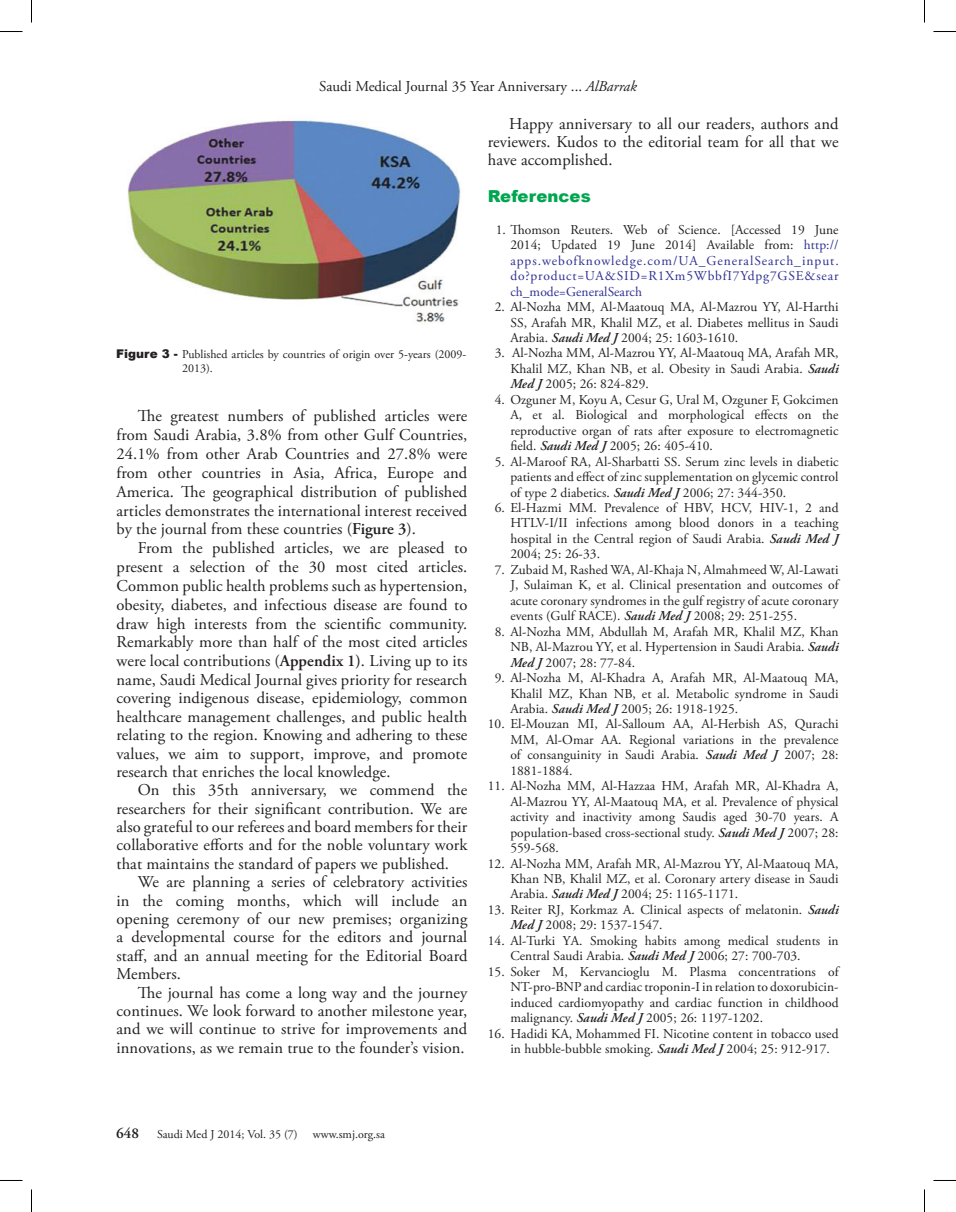
<style>
.page{position:relative;width:956px;height:1212px;background:#fff}
.page>*{position:absolute;margin:0;border:0;box-sizing:border-box;transform-origin:0 0}
.t1{font:16.5px/18.6px "Adobe Garamond Pro";letter-spacing:.005em;color:#231f20;text-align:justify}
.t2{font:900 16.5px "Arial";letter-spacing:.005em;color:#00a54f}
.t3{font:15px "Adobe Garamond Pro";color:#231f20}
.t4{font:600 15px "Adobe Garamond Pro";color:#231f20}
.t5{font:13.5px/15.5px "Adobe Garamond Pro";letter-spacing:.005em;color:#231f20;text-align:justify}
.t6{font:13.5px/15.5px "Adobe Garamond Pro";letter-spacing:.06em;color:#2e3092;text-align:justify}
.t7{font:12px/13.5px "Adobe Garamond Pro";color:#231f20}
.s1{font-style:italic}
.s2{font-family:"Arial";font-weight:900}
.s3{font-weight:600}
.s4{color:#231f20}
.s5{font-weight:600;font-style:italic}
</style>
<div class="page">
<img style="left:127px;top:120px;width:334px;height:204px">
<svg style="left:0;top:31px;width:22px;height:1px"></svg>
<svg style="left:933px;top:31px;width:23px;height:1px"></svg>
<svg style="left:31px;top:0;width:1px;height:22px"></svg>
<svg style="left:31px;top:1189px;width:1px;height:22px"></svg>
<svg style="left:924px;top:0;width:1px;height:22px"></svg>
<svg style="left:924px;top:1189px;width:1px;height:22px"></svg>
<p class="t3" style="left:319px;top:77px;width:319px">Saudi Medical Journal 35 Year Anniversary ... <span class="s1">AlBarrak</span></p>
<p class="t7" style="left:182px;top:348px;width:286px;text-indent:-66px"><span class="s2">Figure 3 -</span> Published articles by countries of origin over 5-years (2009-<br>2013).</p>
<p class="t1" style="left:117px;top:407px;width:352px;text-indent:21px">The greatest numbers of published articles were from Saudi Arabia, 3.8% from other Gulf Countries, 24.1% from other Arab Countries and 27.8% were from other countries in Asia, Africa, Europe and America. The geographical distribution of published articles demonstrates the international interest received by the journal from these countries (<span class="s3">Figure 3</span>).</p>
<p class="t1" style="left:117px;top:539px;width:352px;text-indent:21px">From the published articles, we are pleased to present a selection of the 30 most cited articles.<br>Common public health problems such as hypertension, obesity, diabetes, and infectious disease are found to draw high interests from the scientific community.<br>Remarkably more than half of the most cited articles were local contributions (<span class="s3">Appendix 1)</span>. Living up to its name, Saudi Medical Journal gives priority for research covering indigenous disease, epidemiology, common healthcare management challenges, and public health relating to the region. Knowing and adhering to these values, we aim to support, improve, and promote research that enriches the local knowledge.</p>
<p class="t1" style="left:117px;top:781px;width:352px;text-indent:21px">On this 35th anniversary, we commend the researchers for their significant contribution. We are also grateful to our referees and board members for their collaborative efforts and for the noble voluntary work that maintains the standard of papers we published.</p>
<p class="t1" style="left:117px;top:873px;width:352px;text-indent:21px">We are planning a series of celebratory activities in the coming months, which will include an opening ceremony of our new premises; organizing a developmental course for the editors and journal staff, and an annual meeting for the Editorial Board Members.</p>
<p class="t1" style="left:117px;top:983px;width:352px;text-indent:21px">The journal has come a long way and the journey continues. We look forward to another milestone year, and we will continue to strive for improvements and innovations, as we remain true to the founder’s vision.</p>
<p class="t1" style="left:488px;top:115px;width:352px;line-height:18.1px;text-indent:21px">Happy anniversary to all our readers, authors and reviewers. Kudos to the editorial team for all that we have accomplished.</p>
<p class="t2" style="left:488px;top:184px;width:105px">References</p>
<p class="t6" style="left:510px;top:222px;width:330px;text-indent:-15px"><span class="s4">1. Thomson Reuters. Web of Science. [Accessed 19 June 2014; Updated 19 June 2014] Available from:</span> http:// apps.webofknowledge.com/UA_GeneralSearch_input. do?product=UA&amp;SID=R1Xm5WbbfI7Ydpg7GSE&amp;sear ch_mode=GeneralSearch</p>
<p class="t5" style="left:510px;top:299px;width:330px;text-indent:-16px">2. Al-Nozha MM, Al-Maatouq MA, Al-Mazrou YY, Al-Harthi SS, Arafah MR, Khalil MZ, et al. Diabetes mellitus in Saudi Arabia. <span class="s5">Saudi Med J</span> 2004; 25: 1603-1610.</p>
<p class="t5" style="left:510px;top:346px;width:330px;text-indent:-16px">3. Al-Nozha MM, Al-Mazrou YY, Al-Maatouq MA, Arafah MR, Khalil MZ, Khan NB, et al. Obesity in Saudi Arabia. <span class="s5">Saudi Med J</span> 2005; 26: 824-829.</p>
<p class="t5" style="left:510px;top:392px;width:330px;text-indent:-16px">4. Ozguner M, Koyu A, Cesur G, Ural M, Ozguner F, Gokcimen A, et al. Biological and morphological effects on the reproductive organ of rats after exposure to electromagnetic field. <span class="s5">Saudi Med J</span> 2005; 26: 405-410.</p>
<p class="t5" style="left:510px;top:454px;width:330px;text-indent:-16px">5. Al-Maroof RA, Al-Sharbatti SS. Serum zinc levels in diabetic patients and effect of zinc supplementation on glycemic control of type 2 diabetics. <span class="s5">Saudi Med J</span> 2006; 27: 344-350.</p>
<p class="t5" style="left:510px;top:500px;width:330px;text-indent:-16px">6. El-Hazmi MM. Prevalence of HBV, HCV, HIV-1, 2 and HTLV-I/II infections among blood donors in a teaching hospital in the Central region of Saudi Arabia. <span class="s5">Saudi Med J </span>2004; 25: 26-33.</p>
<p class="t5" style="left:510px;top:562px;width:330px;text-indent:-16px">7. Zubaid M, Rashed WA, Al-Khaja N, Almahmeed W, Al-Lawati J, Sulaiman K, et al. Clinical presentation and outcomes of acute coronary syndromes in the gulf registry of acute coronary events (Gulf RACE). <span class="s5">Saudi Med J</span> 2008; 29: 251-255.</p>
<p class="t5" style="left:510px;top:624px;width:330px;text-indent:-16px">8. Al-Nozha MM, Abdullah M, Arafah MR, Khalil MZ, Khan NB, Al-Mazrou YY, et al. Hypertension in Saudi Arabia. <span class="s5">Saudi Med J</span> 2007; 28: 77-84.</p>
<p class="t5" style="left:510px;top:670px;width:330px;text-indent:-16px">9. Al-Nozha M, Al-Khadra A, Arafah MR, Al-Maatouq MA, Khalil MZ, Khan NB, et al. Metabolic syndrome in Saudi Arabia. <span class="s5">Saudi Med J</span> 2005; 26: 1918-1925.</p>
<p class="t5" style="left:510px;top:716px;width:330px;text-indent:-23px">10. El-Mouzan MI, Al-Salloum AA, Al-Herbish AS, Qurachi MM, Al-Omar AA. Regional variations in the prevalence of consanguinity in Saudi Arabia. <span class="s5">Saudi Med J</span> 2007; 28:<br>1881-1884.</p>
<p class="t5" style="left:510px;top:778px;width:330px;text-indent:-23px">11. Al-Nozha MM, Al-Hazzaa HM, Arafah MR, Al-Khadra A, Al-Mazrou YY, Al-Maatouq MA, et al. Prevalence of physical activity and inactivity among Saudis aged 30-70 years. A population-based cross-sectional study. <span class="s5">Saudi Med J</span> 2007; 28:<br>559-568.</p>
<p class="t5" style="left:510px;top:855px;width:330px;text-indent:-23px">12. Al-Nozha MM, Arafah MR, Al-Mazrou YY, Al-Maatouq MA, Khan NB, Khalil MZ, et al. Coronary artery disease in Saudi Arabia. <span class="s5">Saudi Med J</span> 2004; 25: 1165-1171.</p>
<p class="t5" style="left:510px;top:902px;width:330px;text-indent:-23px">13. Reiter RJ, Korkmaz A. Clinical aspects of melatonin. <span class="s5">Saudi<br>Med J</span> 2008; 29: 1537-1547.</p>
<p class="t5" style="left:510px;top:933px;width:330px;text-indent:-23px">14. Al-Turki YA. Smoking habits among medical students in<br>Central Saudi Arabia. <span class="s5">Saudi Med J</span> 2006; 27: 700-703.</p>
<p class="t5" style="left:510px;top:963px;width:330px;text-indent:-23px">15. Soker M, Kervancioglu M. Plasma concentrations of NT-pro-BNP and cardiac troponin-I in relation to doxorubicin&shy;induced cardiomyopathy and cardiac function in childhood malignancy. <span class="s5">Saudi Med J</span> 2005; 26: 1197-1202.</p>
<p class="t5" style="left:510px;top:1025px;width:330px;text-indent:-23px">16. Hadidi KA, Mohammed FI. Nicotine content in tobacco used in hubble-bubble smoking. <span class="s5">Saudi Med J</span> 2004; 25: 912-917.</p>
<p class="t4" style="left:116px;top:1123px;width:24px">648</p>
<p class="t7" style="left:157px;top:1127px;width:142px">Saudi Med J 2014; Vol. 35 (7)</p>
<p class="t7" style="left:313px;top:1127px;width:74px">www.smj.org.sa</p>
</div>
